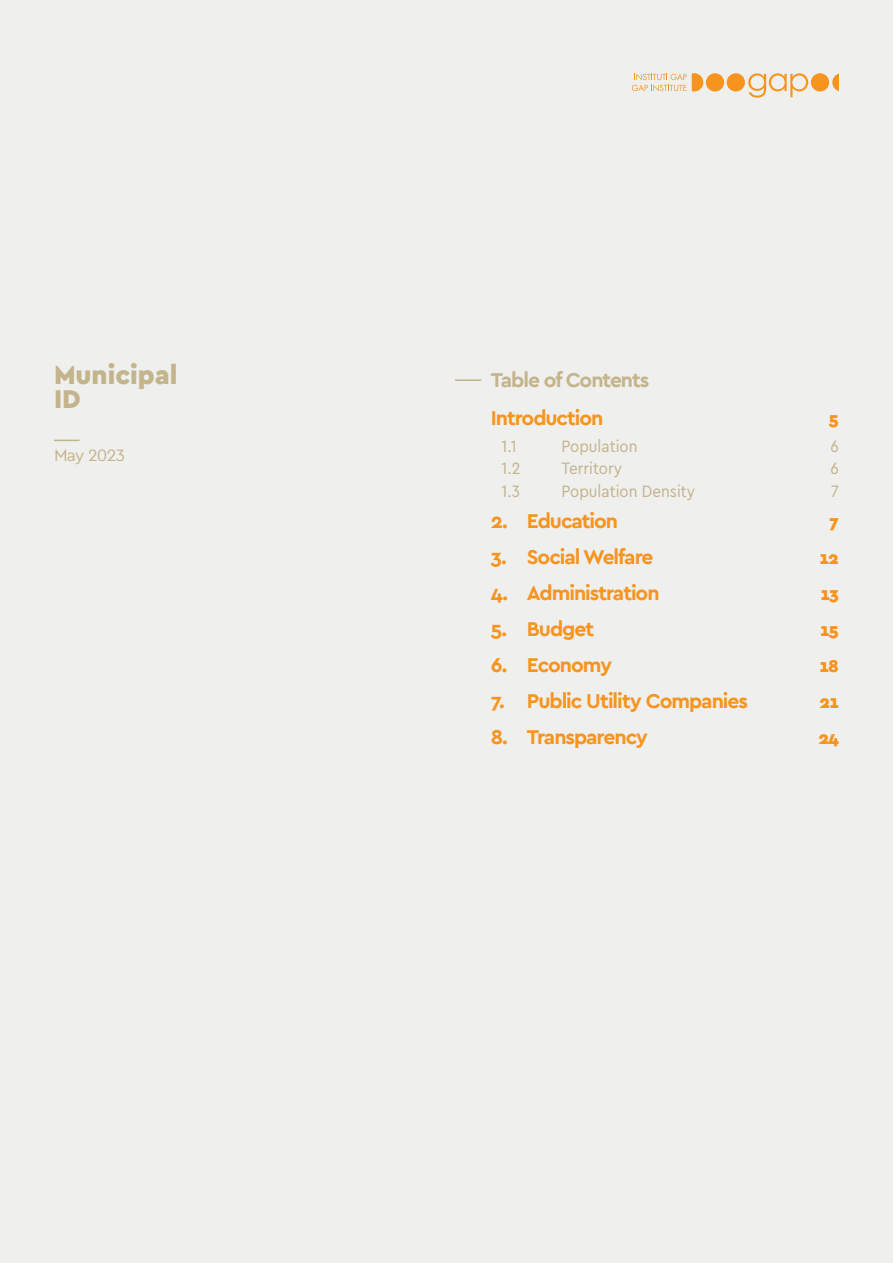
<style>
.page{position:relative;width:893px;height:1263px;background:#efefee}
.page>*{position:absolute;margin:0;border:0;box-sizing:border-box;transform-origin:0 0}
.t1{font:900 27px/24.6px "Cera";color:#c3b48b}
.t2{font:700 21px "Cera";letter-spacing:-.05em;color:#f7941e}
.t3{font:700 21px "Cera";letter-spacing:-.05em;color:#c3b48b}
.t4{font:900 18px "Cera";letter-spacing:-.05em;color:#f7941e}
.t5{font:17.25px "Cera Compact Pro";color:#c3b48b}
.t6{font:17.25px "Cera";letter-spacing:-.04em;color:#c3b48b}
</style>
<div class="page">
<svg style="left:54px;top:440px;width:26px;height:1px"></svg>
<hr style="left:455px;top:379px;width:26px;height:2px;background:#c3b48b">
<svg style="left:632px;top:74px;width:54px;height:17px"></svg>
<div style="left:727px;top:73px;width:18px;height:19px;background:#f7941e;border-radius:50%"></div>
<div style="left:706px;top:73px;width:18px;height:19px;background:#f7941e;border-radius:50%"></div>
<div style="left:811px;top:73px;width:18px;height:19px;background:#f7941e;border-radius:50%"></div>
<svg style="left:748px;top:73px;width:60px;height:25px"></svg>
<svg style="left:692px;top:73px;width:11px;height:19px"></svg>
<svg style="left:832px;top:74px;width:7px;height:17px"></svg>
<p class="t1" style="left:54px;top:361px;width:125px">Municipal<br>ID</p>
<p class="t6" style="left:54px;top:444px;width:73px">May 2023</p>
<p class="t3" style="left:491px;top:366px;width:160px">Table of Contents</p>
<p class="t2" style="left:491px;top:403px;width:114px">Introduction</p>
<p class="t4" style="left:829px;top:406px;width:12px">5</p>
<p class="t5" style="left:501px;top:434px;width:17px">1.1</p>
<p class="t5" style="left:561px;top:434px;width:78px">Population</p>
<p class="t5" style="left:831px;top:434px;width:10px">6</p>
<p class="t5" style="left:501px;top:457px;width:20px">1.2</p>
<p class="t5" style="left:561px;top:457px;width:62px">Territory</p>
<p class="t5" style="left:831px;top:457px;width:10px">6</p>
<p class="t5" style="left:501px;top:479px;width:20px">1.3</p>
<p class="t5" style="left:561px;top:479px;width:135px">Population Density</p>
<p class="t5" style="left:831px;top:479px;width:9px">7</p>
<p class="t2" style="left:491px;top:507px;width:129px">2. Education</p>
<p class="t4" style="left:829px;top:510px;width:11px">7</p>
<p class="t2" style="left:491px;top:543px;width:164px">3. Social Welfare</p>
<p class="t4" style="left:819px;top:546px;width:21px">12</p>
<p class="t2" style="left:491px;top:579px;width:170px">4. Administration</p>
<p class="t4" style="left:820px;top:582px;width:20px">13</p>
<p class="t2" style="left:491px;top:615px;width:105px">5. Budget</p>
<p class="t4" style="left:820px;top:618px;width:20px">15</p>
<p class="t2" style="left:491px;top:651px;width:123px">6. Economy</p>
<p class="t4" style="left:820px;top:654px;width:21px">18</p>
<p class="t2" style="left:491px;top:687px;width:258px">7. Public Utility Companies</p>
<p class="t4" style="left:819px;top:690px;width:21px">21</p>
<p class="t2" style="left:491px;top:723px;width:158px">8. Transparency</p>
<p class="t4" style="left:818px;top:726px;width:22px">24</p>
</div>
